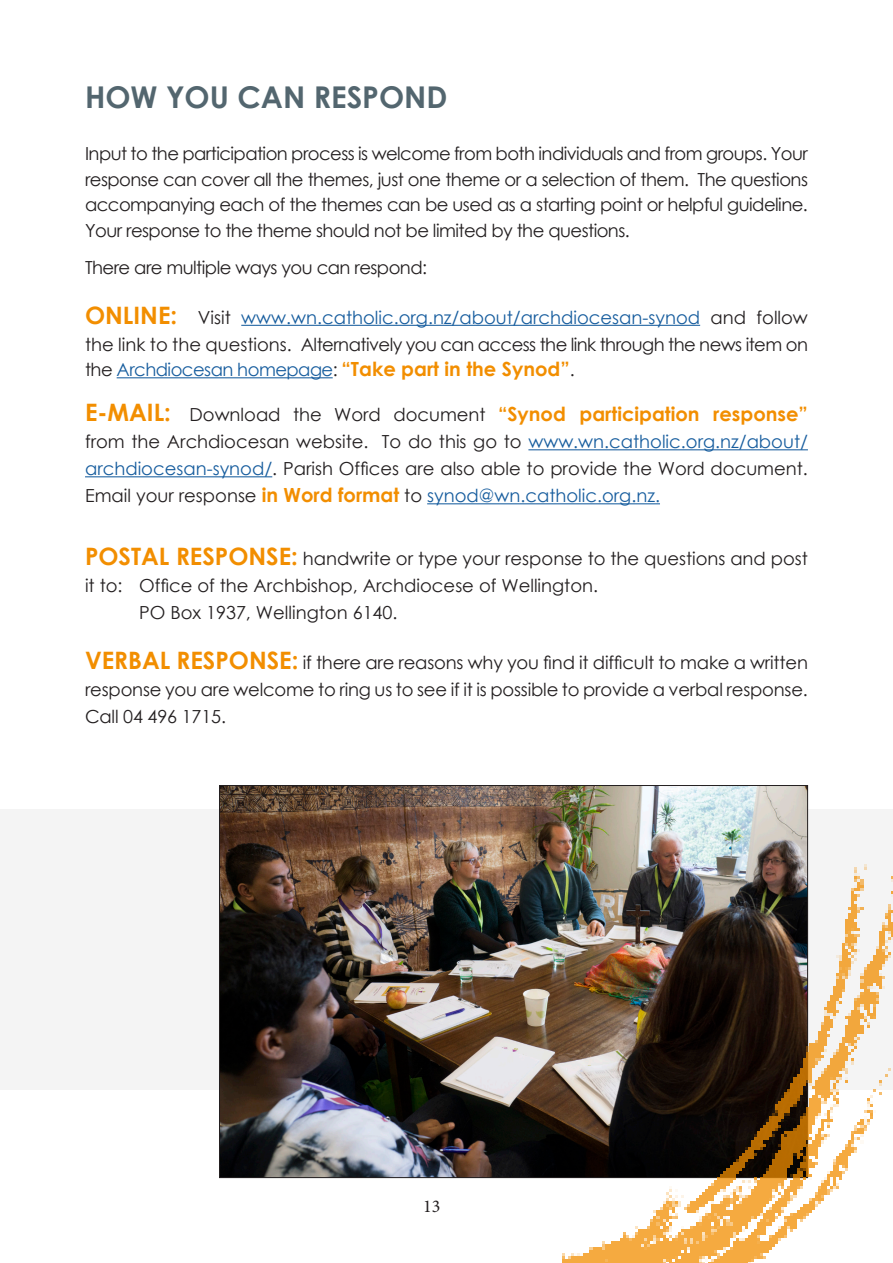
<style>
.page{position:relative;width:893px;height:1263px;background:#fff}
.page>*{position:absolute;margin:0;border:0;box-sizing:border-box;transform-origin:0 0}
.t1{font:700 30px "Century Gothic";color:#53666f}
.t2{font:700 19.5px "Century Gothic";color:#f28e00}
.t3{font:18px/27px "Century Gothic";letter-spacing:-.01em;color:#231f20;text-align:justify}
.t4{font:18px "Century Gothic";letter-spacing:-.03em;color:#231f20}
.t5{font:18px "Minion Pro";color:#231f20}
.s1{font-weight:700;font-size:24px;color:#f28e00}
.s2{color:#175d9e}
.s3{font-weight:700;font-size:19.5px;color:#f28e00}
.s4{font-size:24px}
.s5{font-weight:400;font-size:18px;color:#231f20}
</style>
<div class="page">
<div style="left:0;top:809px;width:893px;height:281px;background:#f4f4f4"></div>
<hr style="left:241px;top:325px;width:459px;height:1px;background:#175d9e">
<hr style="left:117px;top:377px;width:216px;height:1px;background:#175d9e">
<hr style="left:528px;top:449px;width:280px;height:1px;background:#175d9e">
<hr style="left:85px;top:476px;width:187px;height:1px;background:#175d9e">
<hr style="left:427px;top:503px;width:233px;height:1px;background:#175d9e">
<img style="left:221px;top:787px;width:585px;height:389px">
<img style="left:558px;top:861px;width:335px;height:402px">
<p class="t1" style="left:85px;top:74px;width:364px">HOW YOU CAN RESPOND</p>
<p class="t3" style="left:85px;top:141px;width:724px;line-height:25.5px">Input to the participation process is welcome from both individuals and from groups. Your response can cover all the themes, just one theme or a selection of them. The questions accompanying each of the themes can be used as a starting point or helpful guideline.<br>Your response to the theme should not be limited by the questions.</p>
<p class="t4" style="left:85px;top:255px;width:344px">There are multiple ways you can respond:</p>
<p class="t3" style="left:85px;top:304px;width:724px;line-height:26.2px"><span class="s1">ONLINE:</span> Visit <span class="s2">www.wn.catholic.org.nz/about/archdiocesan-synod</span> and follow the link to the questions. Alternatively you can access the link through the news item on the <span class="s2">Archdiocesan homepage</span>: <span class="s3">“Take part in the Synod”</span>.</p>
<p class="t2" style="left:85px;top:399px;width:724px"><span class="s4">E-MAIL:</span> <span class="s5">Download the Word document</span> “Synod participation response”</p>
<p class="t3" style="left:85px;top:428px;width:724px">from the Archdiocesan website. To do this go to <span class="s2">www.wn.catholic.org.nz/about/ archdiocesan-synod/</span>. Parish Offices are also able to provide the Word document.<br>Email your response <span class="s3">in Word format</span> to <span class="s2">synod@wn.catholic.org.nz.</span></p>
<p class="t3" style="left:85px;top:545px;width:724px"><span class="s1">POSTAL RESPONSE:</span> handwrite or type your response to the questions and post it to: Office of the Archbishop, Archdiocese of Wellington.</p>
<p class="t3" style="left:139px;top:599px;width:260px">PO Box 1937, Wellington 6140.</p>
<p class="t3" style="left:85px;top:648px;width:724px"><span class="s1">VERBAL RESPONSE:</span> if there are reasons why you find it difficult to make a written response you are welcome to ring us to see if it is possible to provide a verbal response.<br>Call 04 496 1715.</p>
<p class="t5" style="left:423px;top:1194px;width:19px">13</p>
</div>
